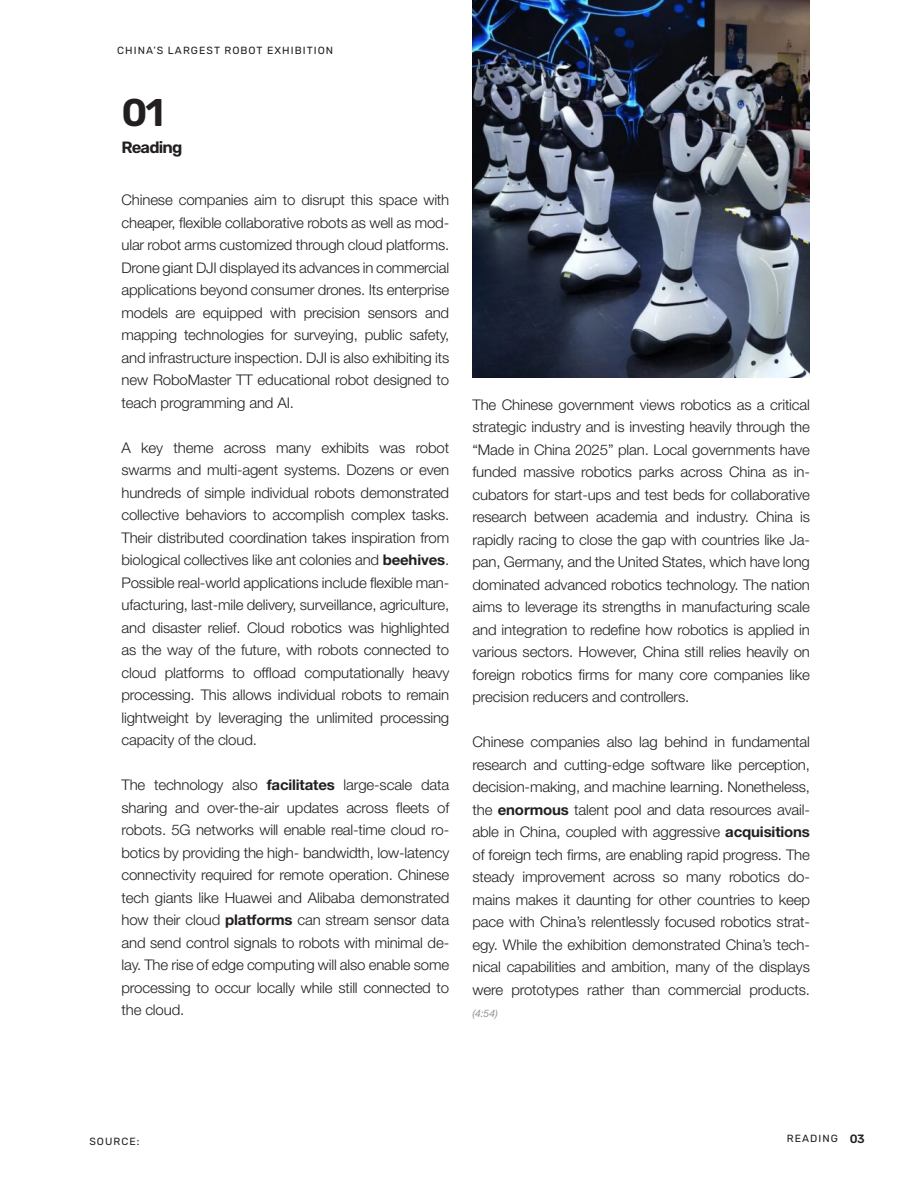
<style>
.page{position:relative;width:918px;height:1188px;background:#fff}
.page>*{position:absolute;margin:0;border:0;box-sizing:border-box;transform-origin:0 0}
.t1{font:300 38.55px "Rubik";color:#231f20}
.t2{font:300 16.35px "Rubik";letter-spacing:-.05em;color:#231f20}
.t3{font:300 14.7px/22.5px "Helvetica Neue LT Pro";letter-spacing:-.01em;color:#231f20;text-align:justify}
.t4{font:300 12px "Rubik";color:#231f20}
.t5{font:300 10.35px "Rubik";letter-spacing:.1em;color:#231f20}
.t6{font:italic 10.35px "Helvetica Neue LT Pro";color:#939598}
.s1{font-weight:700}
</style>
<div class="page">
<img style="left:472px;top:0;width:338px;height:378px">
<p class="t5" style="left:117px;top:43px;width:218px">CHINA’S LARGEST ROBOT EXHIBITION</p>
<h1 class="t1" style="left:122px;top:85px;width:44px">01</h1>
<p class="t2" style="left:122px;top:135px;width:62px">Reading</p>
<p class="t3" style="left:122px;top:188px;width:329px">Chinese companies aim to disrupt this space with cheaper, flexible collaborative robots as well as mod&shy;ular robot arms customized through cloud platforms.<br>Drone giant DJI displayed its advances in commercial applications beyond consumer drones. Its enterprise models are equipped with precision sensors and mapping technologies for surveying, public safety, and infrastructure inspection. DJI is also exhibiting its new RoboMaster TT educational robot designed to teach programming and AI.</p>
<p class="t3" style="left:122px;top:436px;width:329px">A key theme across many exhibits was robot swarms and multi-agent systems. Dozens or even hundreds of simple individual robots demonstrated collective behaviors to accomplish complex tasks.<br>Their distributed coordination takes inspiration from biological collectives like ant colonies and <span class="s1">beehives</span>.<br>Possible real-world applications include flexible man&shy;ufacturing, last-mile delivery, surveillance, agriculture, and disaster relief. Cloud robotics was highlighted as the way of the future, with robots connected to cloud platforms to offload computationally heavy processing. This allows individual robots to remain lightweight by leveraging the unlimited processing capacity of the cloud.</p>
<p class="t3" style="left:122px;top:773px;width:329px">The technology also <span class="s1">facilitates</span> large-scale data sharing and over-the-air updates across fleets of robots. 5G networks will enable real-time cloud ro&shy;botics by providing the high- bandwidth, low-latency connectivity required for remote operation. Chinese tech giants like Huawei and Alibaba demonstrated how their cloud <span class="s1">platforms</span> can stream sensor data and send control signals to robots with minimal de&shy;lay. The rise of edge computing will also enable some processing to occur locally while still connected to the cloud.</p>
<p class="t3" style="left:472px;top:393px;width:339px">The Chinese government views robotics as a critical strategic industry and is investing heavily through the “Made in China 2025” plan. Local governments have funded massive robotics parks across China as in&shy;cubators for start-ups and test beds for collaborative research between academia and industry. China is rapidly racing to close the gap with countries like Ja&shy;pan, Germany, and the United States, which have long dominated advanced robotics technology. The nation aims to leverage its strengths in manufacturing scale and integration to redefine how robotics is applied in various sectors. However, China still relies heavily on foreign robotics firms for many core companies like precision reducers and controllers.</p>
<p class="t3" style="left:472px;top:730px;width:339px">Chinese companies also lag behind in fundamental research and cutting-edge software like perception, decision-making, and machine learning. Nonetheless, the <span class="s1">enormous</span> talent pool and data resources avail&shy;able in China, coupled with aggressive <span class="s1">acquisitions </span>of foreign tech firms, are enabling rapid progress. The steady improvement across so many robotics do&shy;mains makes it daunting for other countries to keep pace with China’s relentlessly focused robotics strat&shy;egy. While the exhibition demonstrated China’s tech&shy;nical capabilities and ambition, many of the displays were prototypes rather than commercial products.</p>
<p class="t6" style="left:472px;top:1007px;width:27px">(4:54)</p>
<p class="t5" style="left:89px;top:1134px;width:52px">SOURCE:</p>
<p class="t4" style="left:850px;top:1130px;width:16px">03</p>
<p class="t5" style="left:787px;top:1131px;width:53px">READING</p>
</div>
